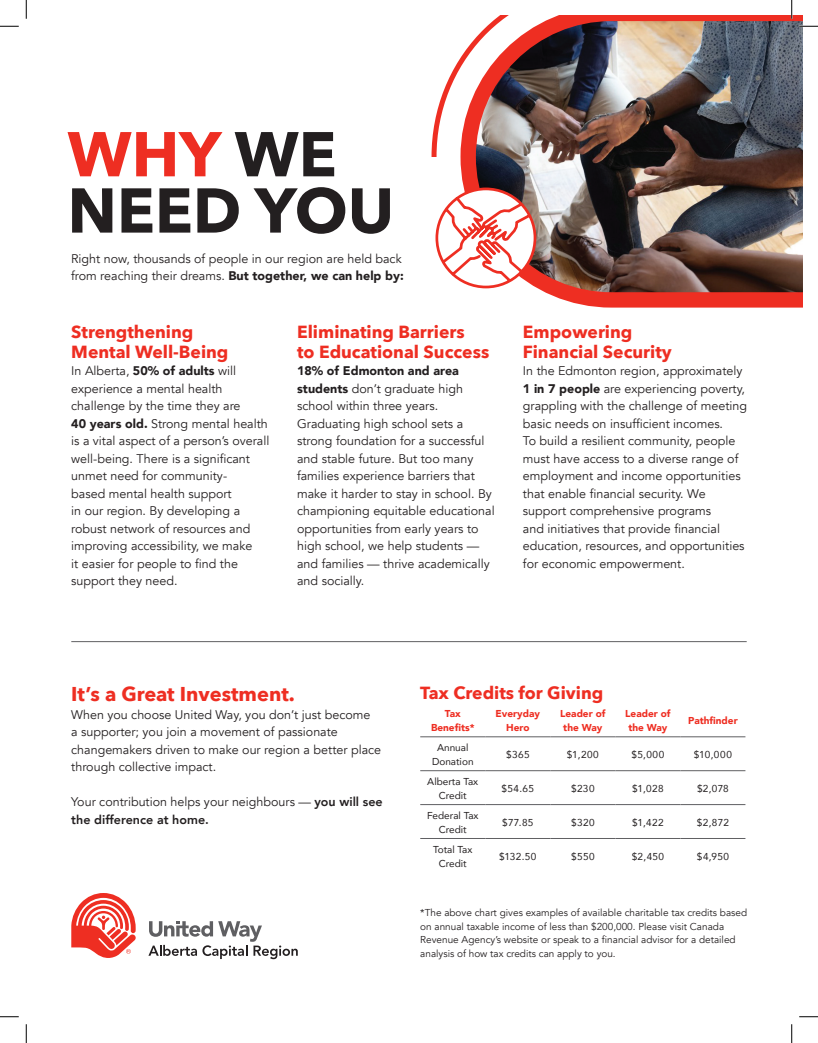
<style>
.page{position:relative;width:818px;height:1043px;background:#fff}
.page>*{position:absolute;margin:0;border:0;box-sizing:border-box;transform-origin:0 0}
.t1{font:700 62.5px/56.2px "Avenir Next";color:#231f20}
.t2{font:700 20px "Avenir Next";color:#ee2e22}
.t3{font:700 17.5px/20px "Avenir Next";color:#ee2e22}
.t4{font:12.5px/17.5px "Avenir";color:#231f20}
.t5{font:10px/13.8px "Avenir";color:#231f20}
.t6{font:10px/13.8px "Avenir";color:#231f20;text-align:center}
.t7{font:900 10px/13.8px "Avenir";color:#ee2e22;text-align:center}
.s1{color:#ee2e22}
.s2{font-weight:900}
.s3{font-weight:800}
</style>
<div class="page">
<svg style="left:431px;top:59px;width:29px;height:98px"></svg>
<hr style="left:420px;top:736px;width:65px;height:1px;background:#5f5f62">
<hr style="left:485px;top:736px;width:65px;height:1px;background:#5f5f62">
<hr style="left:550px;top:736px;width:65px;height:1px;background:#5f5f62">
<hr style="left:615px;top:736px;width:65px;height:1px;background:#5f5f62">
<hr style="left:680px;top:736px;width:65px;height:1px;background:#5f5f62">
<hr style="left:420px;top:770px;width:65px;height:1px;background:#5f5f62">
<hr style="left:485px;top:770px;width:65px;height:1px;background:#5f5f62">
<hr style="left:550px;top:770px;width:65px;height:1px;background:#5f5f62">
<hr style="left:615px;top:770px;width:65px;height:1px;background:#5f5f62">
<hr style="left:680px;top:770px;width:65px;height:1px;background:#5f5f62">
<hr style="left:420px;top:804px;width:65px;height:1px;background:#5f5f62">
<hr style="left:485px;top:804px;width:65px;height:1px;background:#5f5f62">
<hr style="left:550px;top:804px;width:65px;height:1px;background:#5f5f62">
<hr style="left:615px;top:804px;width:65px;height:1px;background:#5f5f62">
<hr style="left:680px;top:804px;width:65px;height:1px;background:#5f5f62">
<hr style="left:420px;top:838px;width:65px;height:1px;background:#5f5f62">
<hr style="left:485px;top:838px;width:65px;height:1px;background:#5f5f62">
<hr style="left:550px;top:838px;width:65px;height:1px;background:#5f5f62">
<hr style="left:615px;top:838px;width:65px;height:1px;background:#5f5f62">
<hr style="left:680px;top:838px;width:65px;height:1px;background:#5f5f62">
<hr style="left:71px;top:641px;width:675px;height:1px;background:#5f5f62">
<img style="left:460px;top:15px;width:342px;height:292px">
<svg style="left:435px;top:186px;width:102px;height:104px"></svg>
<svg style="left:71px;top:893px;width:65px;height:65px"></svg>
<svg style="left:148px;top:921px;width:150px;height:38px"></svg>
<svg style="left:0;top:25px;width:19px;height:2px"></svg>
<svg style="left:799px;top:25px;width:19px;height:2px"></svg>
<svg style="left:0;top:1016px;width:19px;height:1px"></svg>
<svg style="left:799px;top:1016px;width:19px;height:1px"></svg>
<svg style="left:25px;top:0;width:2px;height:19px"></svg>
<svg style="left:25px;top:1024px;width:2px;height:18px"></svg>
<svg style="left:790px;top:0;width:2px;height:19px"></svg>
<svg style="left:791px;top:1024px;width:1px;height:18px"></svg>
<h1 class="t1" style="left:68px;top:125px;width:328px"><span class="s1">WHY</span> WE<br>NEED YOU</h1>
<p class="t4" style="left:71px;top:250px;width:334px">Right now, thousands of people in our region are held back from reaching their dreams. <span class="s2">But together, we can help by:</span></p>
<h3 class="t3" style="left:71px;top:321px;width:159px">Strengthening<br>Mental Well-Being</h3>
<p class="t4" style="left:71px;top:362px;width:199px">In Alberta, <span class="s2">50% of adults</span> will experience a mental health challenge by the time they are<br><span class="s2">40 years old.</span> Strong mental health is a vital aspect of a person’s overall well-being. There is a significant unmet need for community-<br>based mental health support<br>in our region. By developing a robust network of resources and improving accessibility, we make<br>it easier for people to find the support they need.</p>
<h3 class="t3" style="left:297px;top:321px;width:194px">Eliminating Barriers<br>to Educational Success</h3>
<p class="t4" style="left:297px;top:362px;width:199px"><span class="s2">18% of Edmonton and area students</span> don’t graduate high school within three years.<br>Graduating high school sets a strong foundation for a successful and stable future. But too many families experience barriers that make it harder to stay in school. By championing equitable educational opportunities from early years to high school, we help students — and families — thrive academically and socially.</p>
<h3 class="t3" style="left:523px;top:321px;width:150px">Empowering<br>Financial Security</h3>
<p class="t4" style="left:523px;top:362px;width:226px">In the Edmonton region, approximately <span class="s2">1 in 7 people</span> are experiencing poverty, grappling with the challenge of meeting basic needs on insufficient incomes.<br>To build a resilient community, people must have access to a diverse range of employment and income opportunities that enable financial security. We support comprehensive programs<br>and initiatives that provide financial education, resources, and opportunities for economic empowerment.</p>
<h2 class="t2" style="left:71px;top:677px;width:225px">It’s a Great Investment.</h2>
<p class="t4" style="left:71px;top:706px;width:311px">When you choose United Way, you don’t just become<br>a supporter; you join a movement of passionate changemakers driven to make our region a better place through collective impact.</p>
<p class="t4" style="left:71px;top:793px;width:313px">Your contribution helps your neighbours — <span class="s3">you will see the difference at home.</span></p>
<h3 class="t3" style="left:420px;top:682px;width:184px">Tax Credits for Giving</h3>
<p class="t7" style="left:431px;top:706px;width:45px">Tax<br>Benefits*</p>
<p class="t7" style="left:495px;top:706px;width:46px">Everyday<br>Hero</p>
<p class="t7" style="left:560px;top:706px;width:47px">Leader of the Way</p>
<p class="t7" style="left:625px;top:706px;width:47px">Leader of the Way</p>
<p class="t7" style="left:688px;top:713px;width:51px">Pathfinder</p>
<p class="t6" style="left:432px;top:740px;width:43px">Annual<br>Donation</p>
<p class="t6" style="left:506px;top:747px;width:25px">$365</p>
<p class="t6" style="left:567px;top:747px;width:33px">$1,200</p>
<p class="t6" style="left:631px;top:747px;width:35px">$5,000</p>
<p class="t6" style="left:693px;top:747px;width:40px">$10,000</p>
<p class="t6" style="left:427px;top:774px;width:52px">Alberta Tax<br>Credit</p>
<p class="t6" style="left:501px;top:781px;width:34px">$54.65</p>
<p class="t6" style="left:571px;top:781px;width:25px">$230</p>
<p class="t6" style="left:632px;top:781px;width:33px">$1,028</p>
<p class="t6" style="left:697px;top:781px;width:33px">$2,078</p>
<p class="t6" style="left:427px;top:808px;width:53px">Federal Tax<br>Credit</p>
<p class="t6" style="left:502px;top:815px;width:33px">$77.85</p>
<p class="t6" style="left:571px;top:815px;width:25px">$320</p>
<p class="t6" style="left:632px;top:815px;width:33px">$1,422</p>
<p class="t6" style="left:697px;top:815px;width:33px">$2,872</p>
<p class="t6" style="left:433px;top:842px;width:41px">Total Tax<br>Credit</p>
<p class="t6" style="left:499px;top:849px;width:39px">$132.50</p>
<p class="t6" style="left:571px;top:849px;width:25px">$550</p>
<p class="t6" style="left:631px;top:849px;width:34px">$2,450</p>
<p class="t6" style="left:697px;top:849px;width:34px">$4,950</p>
<p class="t5" style="left:420px;top:905px;width:328px">*The above chart gives examples of available charitable tax credits based on annual taxable income of less than $200,000. Please visit Canada Revenue Agency’s website or speak to a financial advisor for a detailed analysis of how tax credits can apply to you.</p>
</div>
